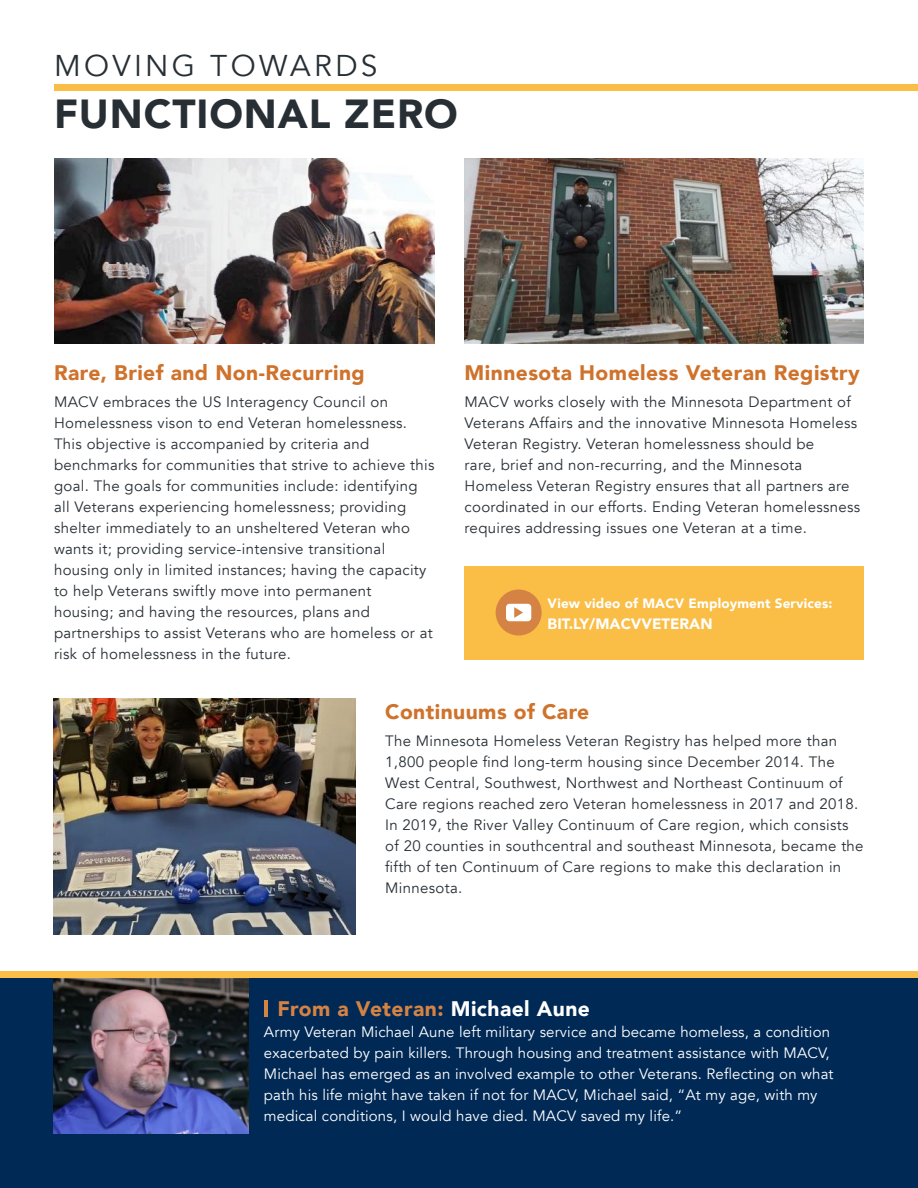
<style>
.page{position:relative;width:918px;height:1188px;background:#fff}
.page>*{position:absolute;margin:0;border:0;box-sizing:border-box;transform-origin:0 0}
.t1{font:900 40.5px "Avenir";letter-spacing:.02em;color:#272f35}
.t2{font:30px "Avenir";letter-spacing:.11em;color:#272f35}
.t3{font:900 21px "Avenir";letter-spacing:.02em;color:#cf722b}
.t4{font:900 21px "Avenir";letter-spacing:.02em;color:#d58344}
.t5{font:15px/21px "Avenir";letter-spacing:.02em;color:#272f35}
.t6{font:15px/21px "Avenir";letter-spacing:.01em;color:#fff}
.t7{font:900 15px "Avenir";color:#fff}
.t8{font:900 13.5px "Avenir";letter-spacing:.01em;color:#fff}
.s1{color:#fff}
</style>
<div class="page">
<div style="left:0;top:977px;width:918px;height:211px;background:#002955"></div>
<hr style="left:264px;top:1000px;width:4px;height:17px;background:#d58344">
<img style="left:465px;top:158px;width:399px;height:185px">
<img style="left:54px;top:698px;width:301px;height:236px">
<img style="left:54px;top:158px;width:381px;height:185px">
<img style="left:54px;top:977px;width:195px;height:156px">
<div style="left:0;top:971px;width:918px;height:6px;background:#fabd45"></div>
<div style="left:465px;top:566px;width:399px;height:93px;background:#fabd45"></div>
<div style="left:496px;top:590px;width:46px;height:46px;background:#d58344;border-radius:50%"></div>
<div style="left:506px;top:604px;width:25px;height:17px;background:#fff;border-radius:4px"></div>
<svg style="left:514px;top:607px;width:9px;height:11px"></svg>
<div style="left:54px;top:84px;width:864px;height:7px;background:#fabd45"></div>
<h2 class="t2" style="left:54px;top:48px;width:325px">MOVING TOWARDS</h2>
<h1 class="t1" style="left:54px;top:79px;width:405px">FUNCTIONAL ZERO</h1>
<h3 class="t3" style="left:54px;top:355px;width:312px">Rare, Brief and Non-Recurring</h3>
<p class="t5" style="left:54px;top:392px;width:382px">MACV embraces the US Interagency Council on Homelessness vison to end Veteran homelessness.<br>This objective is accompanied by criteria and benchmarks for communities that strive to achieve this goal. The goals for communities include: identifying all Veterans experiencing homelessness; providing shelter immediately to an unsheltered Veteran who wants it; providing service-intensive transitional housing only in limited instances; having the capacity to help Veterans swiftly move into permanent housing; and having the resources, plans and partnerships to assist Veterans who are homeless or at risk of homelessness in the future.</p>
<h3 class="t3" style="left:465px;top:355px;width:397px">Minnesota Homeless Veteran Registry</h3>
<p class="t5" style="left:465px;top:392px;width:397px">MACV works closely with the Minnesota Department of Veterans Affairs and the innovative Minnesota Homeless Veteran Registry. Veteran homelessness should be<br>rare, brief and non-recurring, and the Minnesota Homeless Veteran Registry ensures that all partners are coordinated in our efforts. Ending Veteran homelessness requires addressing issues one Veteran at a time.</p>
<p class="t8" style="left:548px;top:592px;width:286px">View video of MACV Employment Services:</p>
<p class="t7" style="left:548px;top:611px;width:167px">BIT.LY/MACVVETERAN</p>
<h3 class="t3" style="left:385px;top:694px;width:206px">Continuums of Care</h3>
<p class="t5" style="left:385px;top:731px;width:480px">The Minnesota Homeless Veteran Registry has helped more than 1,800 people find long-term housing since December 2014. The West Central, Southwest, Northwest and Northeast Continuum of Care regions reached zero Veteran homelessness in 2017 and 2018.<br>In 2019, the River Valley Continuum of Care region, which consists of 20 counties in southcentral and southeast Minnesota, became the fifth of ten Continuum of Care regions to make this declaration in Minnesota.</p>
<h3 class="t4" style="left:277px;top:991px;width:314px">From a Veteran: <span class="s1">Michael Aune</span></h3>
<p class="t6" style="left:264px;top:1022px;width:571px">Army Veteran Michael Aune left military service and became homeless, a condition exacerbated by pain killers. Through housing and treatment assistance with MACV, Michael has emerged as an involved example to other Veterans. Reflecting on what path his life might have taken if not for MACV, Michael said, “At my age, with my medical conditions, I would have died. MACV saved my life.”</p>
</div>
